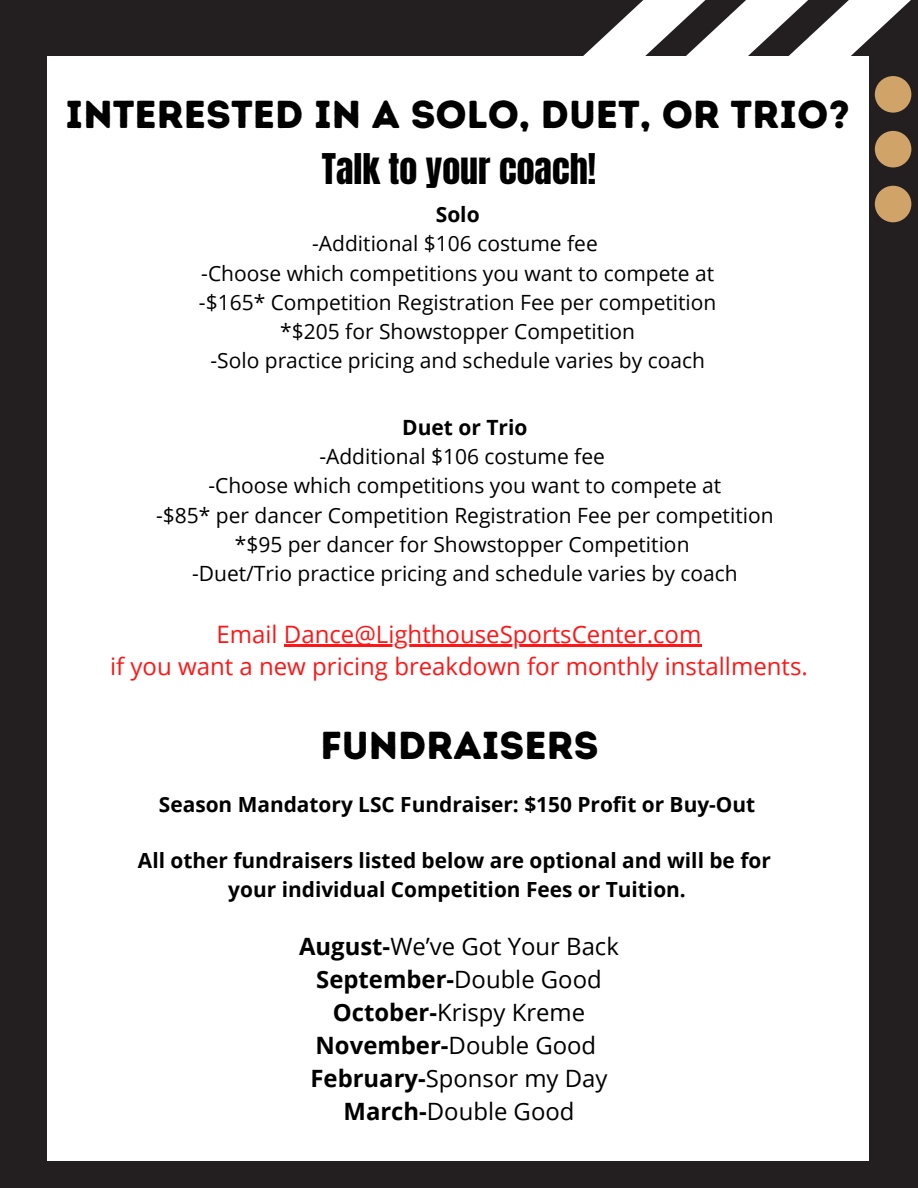
<style>
.page{position:relative;width:918px;height:1188px;background:#231f20}
.page>*{position:absolute;margin:0;border:0;box-sizing:border-box;transform-origin:0 0}
.t1{font:39px "Intro Rust Base";color:#000}
.t2{font:36px "Anton";color:#000}
.t3{font:24px "Open Sans";color:#ff1616}
.t4{font:23.85px/32.8px "Open Sans";color:#000;text-align:center}
.t5{font:21px "Open Sans";color:#000}
.t6{font:700 21px "Open Sans";color:#000}
.t7{font:700 20.85px/28.2px "Open Sans";color:#000;text-align:center}
.s1{font-weight:700}
</style>
<div class="page">
<div style="left:47px;top:57px;width:821px;height:1104px;background:#fff"></div>
<svg style="left:544px;top:0;width:367px;height:222px"></svg>
<hr style="left:284px;top:645px;width:417px;height:2px;background:#ff1616">
<p class="t1" style="left:66px;top:91px;width:786px">INTERESTED IN A SOLO, DUET, OR TRIO?</p>
<h1 class="t2" style="left:322px;top:143px;width:276px">Talk to your coach!</h1>
<h1 class="t6" style="left:436px;top:200px;width:45px">Solo</h1>
<h1 class="t5" style="left:312px;top:229px;width:287px">-Additional $106 costume fee</h1>
<p class="t5" style="left:201px;top:258px;width:515px">-Choose which competitions you want to compete at</p>
<p class="t5" style="left:199px;top:287px;width:519px">-$165* Competition Registration Fee per competition</p>
<p class="t5" style="left:280px;top:317px;width:356px">*$205 for Showstopper Competition</p>
<p class="t5" style="left:210px;top:346px;width:496px">-Solo practice pricing and schedule varies by coach</p>
<h3 class="t6" style="left:402px;top:412px;width:127px">Duet or Trio</h3>
<h3 class="t5" style="left:319px;top:442px;width:287px">-Additional $106 costume fee</h3>
<h2 class="t5" style="left:208px;top:471px;width:515px">-Choose which competitions you want to compete at</h2>
<p class="t5" style="left:156px;top:500px;width:619px">-$85* per dancer Competition Registration Fee per competition</p>
<p class="t5" style="left:235px;top:529px;width:456px">*$95 per dancer for Showstopper Competition</p>
<p class="t5" style="left:192px;top:559px;width:547px">-Duet/Trio practice pricing and schedule varies by coach</p>
<p class="t3" style="left:217px;top:617px;width:486px">Email Dance@LighthouseSportsCenter.com</p>
<p class="t3" style="left:110px;top:650px;width:699px">if you want a new pricing breakdown for monthly installments.</p>
<p class="t1" style="left:321px;top:722px;width:280px">FUNDRAISERS</p>
<p class="t7" style="left:159px;top:790px;width:598px">Season Mandatory LSC Fundraiser: $150 Profit or Buy-Out</p>
<p class="t7" style="left:138px;top:846px;width:634px">All other fundraisers listed below are optional and will be for your individual Competition Fees or Tuition.</p>
<p class="t4" style="left:299px;top:930px;width:321px"><span class="s1">August-</span>We’ve Got Your Back<br><span class="s1">September-</span>Double Good<br><span class="s1">October-</span>Krispy Kreme<br><span class="s1">November-</span>Double Good<br><span class="s1">February-</span>Sponsor my Day<br><span class="s1">March-</span>Double Good</p>
</div>
